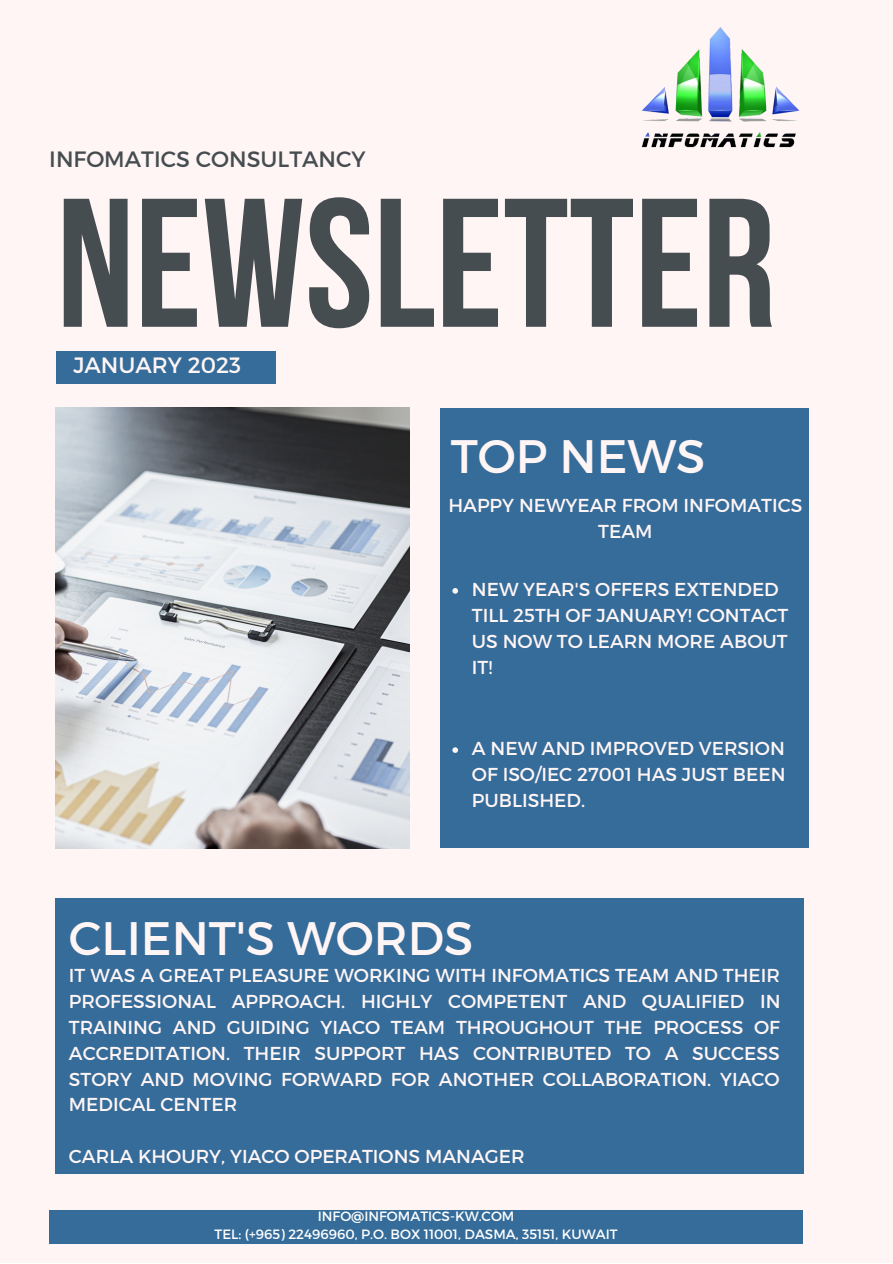
<style>
.page{position:relative;width:893px;height:1264px;background:#fff}
.page>*{position:absolute;margin:0;border:0;box-sizing:border-box;transform-origin:0 0}
.t1{font:182.85px "Bebas Neue Cyrillic";color:#464d50}
.t2{font:46.95px "Montserrat";color:#fff5f5}
.t3{font:22.2px "Montserrat";color:#464d50}
.t4{font:22.2px "Montserrat";color:#fff5f5}
.t5{font:18.75px/25.8px "Montserrat";color:#fff5f5;text-align:justify}
.t6{font:13.5px/18px "Montserrat";color:#fff;text-align:center}
</style>
<div class="page">
<div style="left:0;top:0;width:892px;height:1262px;background:#fff5f5"></div>
<div style="left:56px;top:351px;width:220px;height:32px;background:#356c9a"></div>
<div style="left:440px;top:408px;width:368px;height:439px;background:#356c9a"></div>
<div style="left:56px;top:898px;width:747px;height:275px;background:#356c9a"></div>
<img style="left:56px;top:408px;width:354px;height:440px">
<img style="left:641px;top:27px;width:159px;height:121px">
<svg style="left:452px;top:588px;width:6px;height:5px"></svg>
<svg style="left:452px;top:747px;width:6px;height:6px"></svg>
<div style="left:49px;top:1210px;width:753px;height:33px;background:#356c9a"></div>
<p class="t3" style="left:49px;top:144px;width:318px">INFOMATICS CONSULTANCY</p>
<h1 class="t1" style="left:57px;top:189px;width:720px">NEWSLETTER</h1>
<p class="t4" style="left:73px;top:350px;width:169px">JANUARY 2023</p>
<h2 class="t2" style="left:450px;top:426px;width:256px">TOP NEWS</h2>
<p class="t5" style="left:448px;top:492px;width:355px;text-align:center">HAPPY NEWYEAR FROM INFOMATICS<br>TEAM</p>
<p class="t5" style="left:472px;top:575px;width:318px;text-align:left">NEW YEAR'S OFFERS EXTENDED<br>TILL 25TH OF JANUARY! CONTACT<br>US NOW TO LEARN MORE ABOUT<br>IT!</p>
<p class="t5" style="left:472px;top:734px;width:315px">A NEW AND IMPROVED VERSION OF ISO/IEC 27001 HAS JUST BEEN PUBLISHED.</p>
<h2 class="t2" style="left:69px;top:908px;width:406px">CLIENT'S WORDS</h2>
<p class="t5" style="left:69px;top:961px;width:713px">IT WAS A GREAT PLEASURE WORKING WITH INFOMATICS TEAM AND THEIR PROFESSIONAL APPROACH. HIGHLY COMPETENT AND QUALIFIED IN TRAINING AND GUIDING YIACO TEAM THROUGHOUT THE PROCESS OF ACCREDITATION. THEIR SUPPORT HAS CONTRIBUTED TO A SUCCESS STORY AND MOVING FORWARD FOR ANOTHER COLLABORATION. YIACO MEDICAL CENTER</p>
<p class="t5" style="left:69px;top:1142px;width:457px">CARLA KHOURY, YIACO OPERATIONS MANAGER</p>
<p class="t6" style="left:214px;top:1206px;width:404px">INFO@INFOMATICS-KW.COM<br>TEL: (+965) 22496960, P.O. BOX 11001, DASMA, 35151, KUWAIT</p>
</div>
